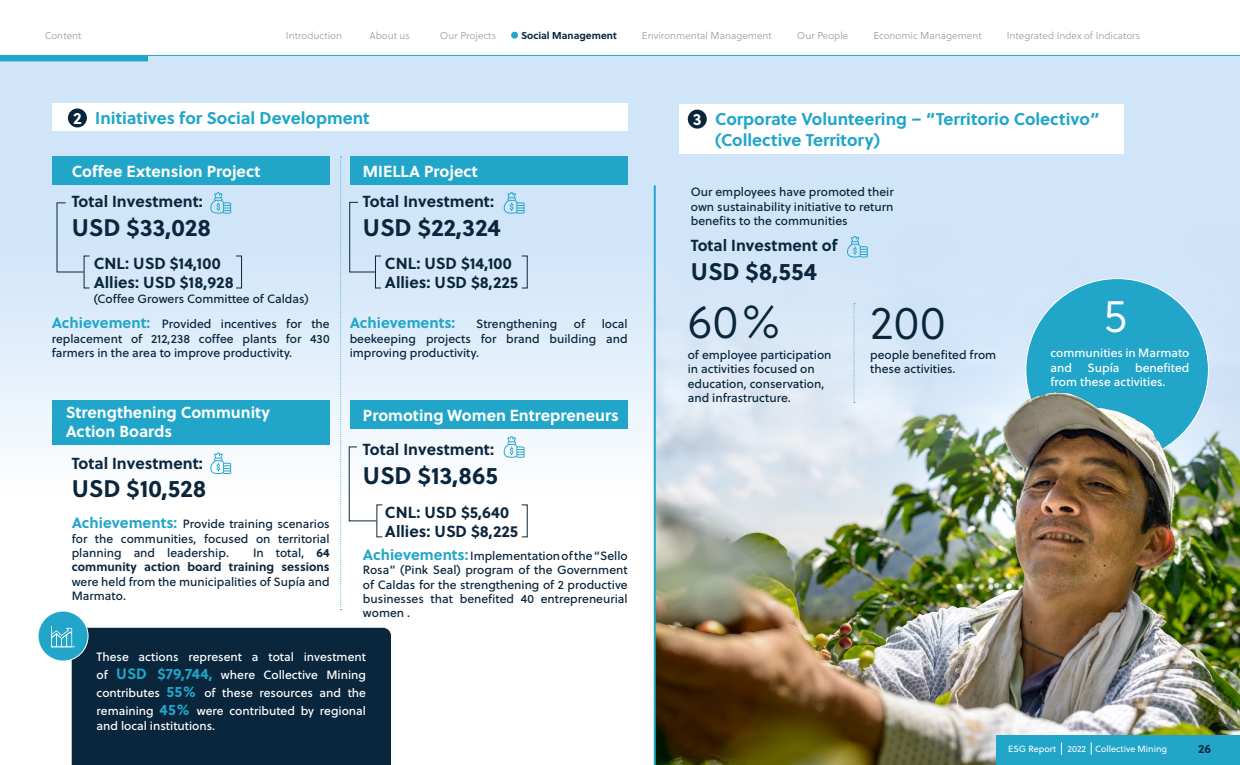
<style>
.page{position:relative;width:1240px;height:765px;background:#fff}
.page>*{position:absolute;margin:0;border:0;box-sizing:border-box;transform-origin:0 0}
.t1{font:300 46.3px "Soleil";color:#0a263d}
.t2{font:300 46.3px "Soleil";color:#fff}
.t3{font:700 24px "Soleil";color:#0a263d}
.t4{font:700 17px/20.4px "Soleil";color:#21a6c9}
.t5{font:700 16.3px "Soleil";color:#fff}
.t6{font:700 16px/19.2px "Soleil";color:#0a263d}
.t7{font:700 16px "Soleil";color:#fff}
.t8{font:700 15px "Soleil";color:#21a6c9}
.t9{font:12px/14.4px "Soleil";color:#0a263d;text-align:justify}
.t10{font:12px/18px "Soleil";color:#fff}
.t11{font:700 12px/14.4px "Soleil";color:#0a263d;text-align:right}
.t12{font:300 10px "Soleil";color:#9d9d9c}
.t13{font:700 10px "Soleil";color:#0a263d}
.t14{font:9px "Soleil";color:#fff}
.s1{font-size:16.3px;color:#fff}
.s2{font-weight:700;font-size:15px;color:#21a6c9}
.s3{font-weight:400}
</style>
<div class="page">
<div style="left:72px;top:628px;width:319px;height:137px;background:#0a263d"></div>
<div style="left:0;top:55px;width:1240px;height:440px;background:linear-gradient(to bottom,#c6dff7,#f3f8fd)"></div>
<div style="left:52px;top:156px;width:278px;height:29px;background:#21a6c9"></div>
<div style="left:350px;top:156px;width:278px;height:29px;background:#21a6c9"></div>
<div style="left:350px;top:400px;width:278px;height:29px;background:#21a6c9"></div>
<div style="left:52px;top:400px;width:278px;height:45px;background:#21a6c9"></div>
<svg style="left:340px;top:156px;width:2px;height:454px"></svg>
<svg style="left:853px;top:303px;width:2px;height:79px"></svg>
<div style="left:52px;top:103px;width:576px;height:28px;background:#fff"></div>
<div style="left:679px;top:104px;width:444px;height:50px;background:#fff"></div>
<div style="left:68px;top:108px;width:19px;height:19px;background:#0a263d;border-radius:50%"></div>
<div style="left:688px;top:110px;width:19px;height:19px;background:#0a263d;border-radius:50%"></div>
<svg style="left:210px;top:192px;width:21px;height:22px"></svg>
<svg style="left:210px;top:452px;width:21px;height:22px"></svg>
<svg style="left:503px;top:192px;width:22px;height:22px"></svg>
<svg style="left:847px;top:236px;width:21px;height:21px"></svg>
<svg style="left:503px;top:436px;width:22px;height:22px"></svg>
<div style="left:1026px;top:279px;width:182px;height:182px;background:#21a6c9;border-radius:50%"></div>
<img style="left:656px;top:382px;width:584px;height:383px">
<hr style="left:654px;top:185px;width:2px;height:580px;background:#21a6c9">
<div style="left:996px;top:735px;width:244px;height:30px;background:#21a6c9"></div>
<svg style="left:1061px;top:743px;width:1px;height:12px"></svg>
<svg style="left:1091px;top:743px;width:1px;height:12px"></svg>
<div style="left:38px;top:611px;width:50px;height:50px;background:#21a6c9;border-radius:50%"></div>
<div style="left:38px;top:611px;width:51px;height:51px;border:1px solid #fff;border-radius:50%"></div>
<svg style="left:51px;top:626px;width:24px;height:21px"></svg>
<div style="left:236px;top:256px;width:6px;height:32px;border:1px solid #0a263d"></div>
<div style="left:521px;top:256px;width:7px;height:32px;border:1px solid #0a263d"></div>
<hr style="left:0;top:55px;width:1240px;height:1px;background:#21a6c9">
<div style="left:0;top:55px;width:148px;height:6px;background:#21a6c9"></div>
<div style="left:511px;top:32px;width:7px;height:7px;background:#21a6c9;border-radius:50%"></div>
<svg style="left:56px;top:202px;width:29px;height:71px;background:#c6daed"></svg>
<svg style="left:349px;top:201px;width:27px;height:72px;background:#c5d9ed"></svg>
<svg style="left:348px;top:446px;width:29px;height:76px"></svg>
<p class="t12" style="left:45px;top:28px;width:38px">Content</p>
<p class="t12" style="left:286px;top:28px;width:58px">Introduction</p>
<p class="t12" style="left:370px;top:28px;width:42px">About us</p>
<p class="t12" style="left:440px;top:28px;width:58px">Our Projects</p>
<p class="t13" style="left:521px;top:27px;width:97px">Social Management</p>
<p class="t12" style="left:642px;top:28px;width:132px">Environmental Management</p>
<p class="t12" style="left:797px;top:28px;width:53px">Our People</p>
<p class="t12" style="left:873px;top:28px;width:110px">Economic Management</p>
<p class="t12" style="left:1007px;top:28px;width:135px">Integrated Index of Indicators</p>
<h3 class="t4" style="left:73px;top:107px;width:298px"><span class="s1">2</span> Initiatives for Social Development</h3>
<h3 class="t4" style="left:715px;top:108px;width:386px">Corporate Volunteering – “Territorio Colectivo” (Collective Territory)</h3>
<h3 class="t5" style="left:693px;top:107px;width:10px">3</h3>
<h3 class="t7" style="left:72px;top:159px;width:190px">Coffee Extension Project</h3>
<h3 class="t7" style="left:363px;top:159px;width:117px">MIELLA Project</h3>
<h3 class="t6" style="left:72px;top:191px;width:133px">Total Investment:</h3>
<h2 class="t3" style="left:72px;top:209px;width:141px">USD $33,028</h2>
<h3 class="t6" style="left:94px;top:253px;width:141px">CNL: USD $14,100<br>Allies: USD $18,928</h3>
<p class="t9" style="left:94px;top:291px;width:217px">(Coffee Growers Committee of Caldas)</p>
<h3 class="t6" style="left:363px;top:191px;width:133px">Total Investment:</h3>
<h2 class="t3" style="left:363px;top:209px;width:139px">USD $22,324</h2>
<h3 class="t6" style="left:385px;top:253px;width:135px">CNL: USD $14,100<br>Allies: USD $8,225</h3>
<p class="t9" style="left:52px;top:317px;width:279px"><span class="s2">Achievement:</span> Provided incentives for the replacement of 212,238 coffee plants for 430 farmers in the area to improve productivity.</p>
<p class="t8" style="left:350px;top:312px;width:107px">Achievements:</p>
<p class="t9" style="left:476px;top:317px;width:83px">Strengthening</p>
<p class="t9" style="left:574px;top:317px;width:13px">of</p>
<p class="t9" style="left:350px;top:317px;width:279px;text-indent:252px">local beekeeping projects for brand building and improving productivity.</p>
<h3 class="t7" style="left:66px;top:400px;width:206px">Strengthening Community</h3>
<h3 class="t7" style="left:363px;top:403px;width:257px">Promoting Women Entrepreneurs</h3>
<h3 class="t7" style="left:66px;top:419px;width:108px">Action Boards</h3>
<h3 class="t6" style="left:72px;top:453px;width:133px">Total Investment:</h3>
<h2 class="t3" style="left:72px;top:470px;width:136px">USD $10,528</h2>
<p class="t9" style="left:72px;top:516px;width:260px"><span class="s2">Achievements:</span> Provide training scenarios for the communities, focused on territorial planning and leadership.</p>
<p class="t11" style="left:72px;top:545px;width:260px"><span class="s3">In total,</span> 64<br>community action board training sessions</p>
<p class="t9" style="left:72px;top:574px;width:260px">were held from the municipalities of Supía and<br>Marmato.</p>
<h3 class="t6" style="left:363px;top:439px;width:133px">Total Investment:</h3>
<h2 class="t3" style="left:363px;top:457px;width:136px">USD $13,865</h2>
<h3 class="t6" style="left:385px;top:502px;width:135px">CNL: USD $5,640<br>Allies: USD $8,225</h3>
<p class="t9" style="left:363px;top:548px;width:266px"><span class="s2">Achievements:</span> Implementation of the “Sello Rosa” (Pink Seal) program of the Government of Caldas for the strengthening of 2 productive businesses that benefited 40 entrepreneurial women .</p>
<p class="t10" style="left:97px;top:648px;width:271px;text-align:justify">These actions represent a total investment of <span class="s2">USD $79,744,</span> where Collective Mining contributes <span class="s2">55%</span> of these resources and the remaining <span class="s2">45%</span> were contributed by regional</p>
<p class="t10" style="left:97px;top:716px;width:120px">and local institutions.</p>
<p class="t9" style="left:691px;top:185px;width:204px">Our employees have promoted their own sustainability initiative to return benefits to the communities</p>
<h3 class="t6" style="left:691px;top:235px;width:148px">Total Investment of</h3>
<h2 class="t3" style="left:691px;top:253px;width:128px">USD $8,554</h2>
<h1 class="t1" style="left:688px;top:289px;width:95px">60%</h1>
<h1 class="t1" style="left:870px;top:291px;width:77px">200</h1>
<p class="t9" style="left:688px;top:347px;width:145px;text-align:left">of employee participation in activities focused on education, conservation, and infrastructure.</p>
<p class="t9" style="left:870px;top:347px;width:128px">people benefited from these activities.</p>
<h1 class="t2" style="left:1104px;top:284px;width:24px">5</h1>
<p class="t10" style="left:1050px;top:345px;width:140px;line-height:14.4px">communities in Marmato and</p>
<p class="t10" style="left:1088px;top:358px;width:33px">Supía</p>
<p class="t10" style="left:1050px;top:360px;width:140px;line-height:14.4px;text-indent:85px">benefited from these activities.</p>
<p class="t14" style="left:1008px;top:742px;width:49px">ESG Report</p>
<p class="t14" style="left:1067px;top:742px;width:101px">2022 Collective Mining</p>
<p class="t11" style="left:1198px;top:741px;width:14px">26</p>
<p class="t14" style="left:1012px;top:743px;width:49px">ESG Report</p>
<p class="t14" style="left:1071px;top:743px;width:101px">20 2 Collective Mining</p>
<p class="t11" style="left:1202px;top:741px;width:14px">26</p>
</div>
